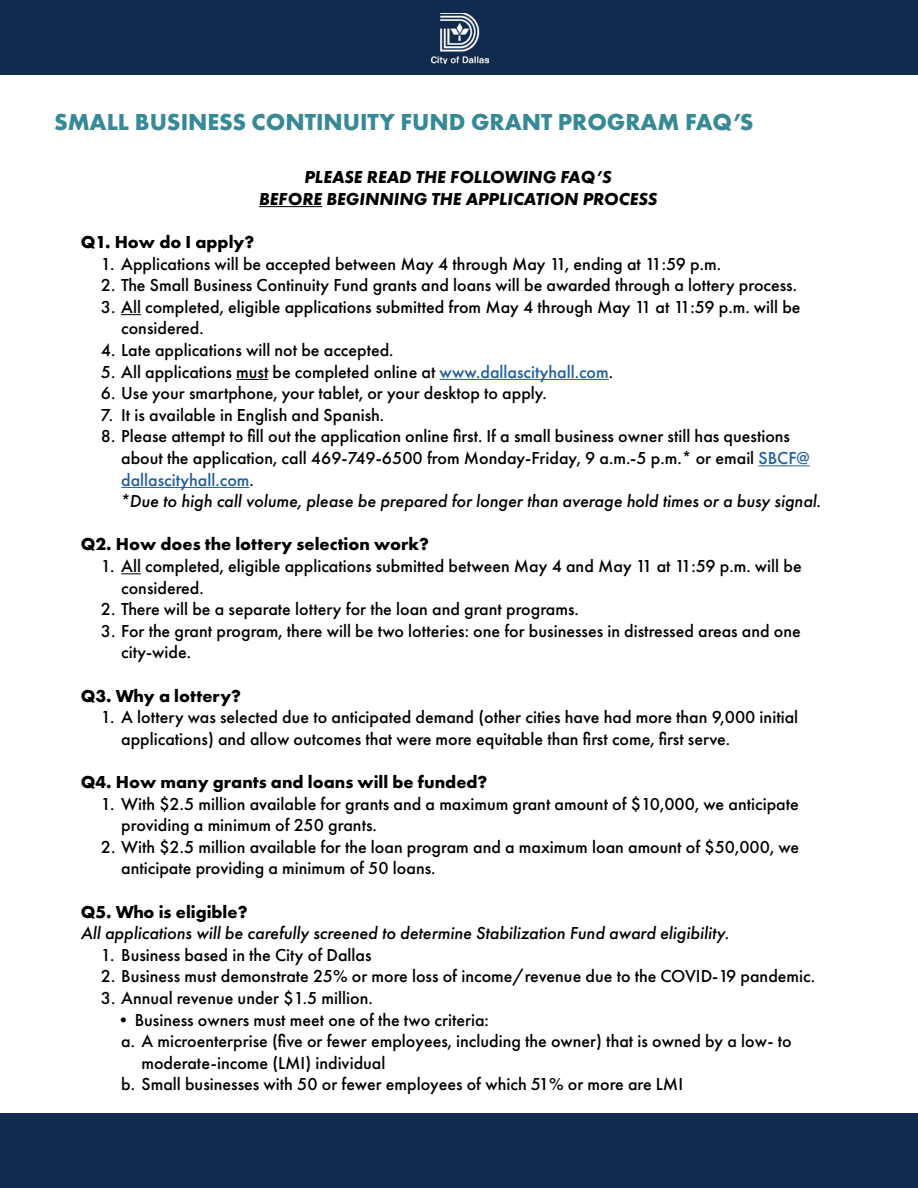
<style>
.page{position:relative;width:918px;height:1188px;background:#fff}
.page>*{position:absolute;margin:0;border:0;box-sizing:border-box;transform-origin:0 0}
.t1{font:700 24px "Futura PT";color:#378996}
.t2{font:500 18px/21.6px "Futura PT";color:#000}
.t3{font:700 18px "Futura PT";color:#000}
.t4{font:italic 500 18px "Futura PT";color:#000}
.t5{font:italic 700 18px/21.6px "Futura PT";color:#000;text-align:center}
.s1{color:#215e9e}
.s2{font-style:italic}
</style>
<div class="page">
<div style="left:0;top:1113px;width:918px;height:75px;background:#102b4d"></div>
<div style="left:0;top:0;width:918px;height:75px;background:#102b4d"></div>
<img style="left:432px;top:14px;width:56px;height:50px">
<hr style="left:259px;top:206px;width:63px;height:1px;background:#000">
<svg style="left:121px;top:314px;width:20px;height:1px"></svg>
<hr style="left:236px;top:379px;width:32px;height:1px;background:#000">
<hr style="left:440px;top:379px;width:169px;height:1px;background:#215e9e">
<hr style="left:759px;top:465px;width:51px;height:1px;background:#215e9e">
<hr style="left:121px;top:487px;width:129px;height:1px;background:#215e9e">
<svg style="left:121px;top:573px;width:20px;height:1px"></svg>
<h1 class="t1" style="left:54px;top:107px;width:701px">SMALL BUSINESS CONTINUITY FUND GRANT PROGRAM FAQ’S</h1>
<p class="t5" style="left:259px;top:166px;width:400px">PLEASE READ THE FOLLOWING FAQ’S<br>BEFORE BEGINNING THE APPLICATION PROCESS</p>
<p class="t3" style="left:81px;top:230px;width:175px">Q1. How do I apply?</p>
<p class="t2" style="left:101px;top:253px;width:622px">1. Applications will be accepted between May 4 through May 11, ending at 11:59 p.m.</p>
<p class="t2" style="left:101px;top:274px;width:698px">2. The Small Business Continuity Fund grants and loans will be awarded through a lottery process.</p>
<p class="t2" style="left:121px;top:296px;width:681px;text-indent:-20px">3. All completed, eligible applications submitted from May 4 through May 11 at 11:59 p.m. will be considered.</p>
<p class="t2" style="left:101px;top:339px;width:294px">4. Late applications will not be accepted.</p>
<p class="t2" style="left:101px;top:361px;width:514px">5. All applications must be completed online at <span class="s1">www.dallascityhall.com</span>.</p>
<p class="t2" style="left:101px;top:382px;width:447px">6. Use your smartphone, your tablet, or your desktop to apply.</p>
<p class="t2" style="left:101px;top:404px;width:285px">7. It is available in English and Spanish.</p>
<p class="t2" style="left:120px;top:426px;width:703px;text-indent:-19px">8. Please attempt to fill out the application online first. If a small business owner still has questions about the application, call 469-749-6500 from Monday-Friday, 9 a.m.-5 p.m.* or email <span class="s1">SBCF@ dallascityhall.com</span>.<br><span class="s2">*Due to high call volume, please be prepared for longer than average hold times or a busy signal.</span></p>
<p class="t3" style="left:81px;top:533px;width:350px">Q2. How does the lottery selection work?</p>
<p class="t2" style="left:121px;top:555px;width:682px;text-indent:-20px">1. All completed, eligible applications submitted between May 4 and May 11 at 11:59 p.m. will be considered.</p>
<p class="t2" style="left:101px;top:598px;width:479px">2. There will be a separate lottery for the loan and grant programs.</p>
<p class="t2" style="left:121px;top:620px;width:681px;text-indent:-20px">3. For the grant program, there will be two lotteries: one for businesses in distressed areas and one city-wide.</p>
<p class="t3" style="left:81px;top:684px;width:162px">Q3. Why a lottery?</p>
<p class="t2" style="left:121px;top:706px;width:679px;text-indent:-20px">1. A lottery was selected due to anticipated demand (other cities have had more than 9,000 initial applications) and allow outcomes that were more equitable than first come, first serve.</p>
<p class="t3" style="left:81px;top:770px;width:408px">Q4. How many grants and loans will be funded?</p>
<p class="t2" style="left:121px;top:793px;width:679px;text-indent:-20px">1. With $2.5 million available for grants and a maximum grant amount of $10,000, we anticipate providing a minimum of 250 grants.</p>
<p class="t2" style="left:121px;top:836px;width:680px;text-indent:-20px">2. With $2.5 million available for the loan program and a maximum loan amount of $50,000, we anticipate providing a minimum of 50 loans.</p>
<p class="t3" style="left:81px;top:900px;width:168px">Q5. Who is eligible?</p>
<p class="t4" style="left:81px;top:922px;width:650px">All applications will be carefully screened to determine Stabilization Fund award eligibility.</p>
<p class="t2" style="left:101px;top:944px;width:272px">1. Business based in the City of Dallas</p>
<p class="t2" style="left:101px;top:966px;width:716px">2. Business must demonstrate 25% or more loss of income/revenue due to the COVID-19 pandemic.</p>
<p class="t2" style="left:101px;top:987px;width:273px">3. Annual revenue under $1.5 million.</p>
<p class="t2" style="left:114px;top:1009px;width:376px">•Business owners must meet one of the two criteria:</p>
<p class="t2" style="left:121px;top:1030px;width:672px">a. A microenterprise (five or fewer employees, including the owner) that is owned by a low- to</p>
<p class="t2" style="left:141px;top:1052px;width:246px">moderate-income (LMI) individual</p>
<p class="t2" style="left:121px;top:1074px;width:563px">b. Small businesses with 50 or fewer employees of which 51% or more are LMI</p>
</div>
